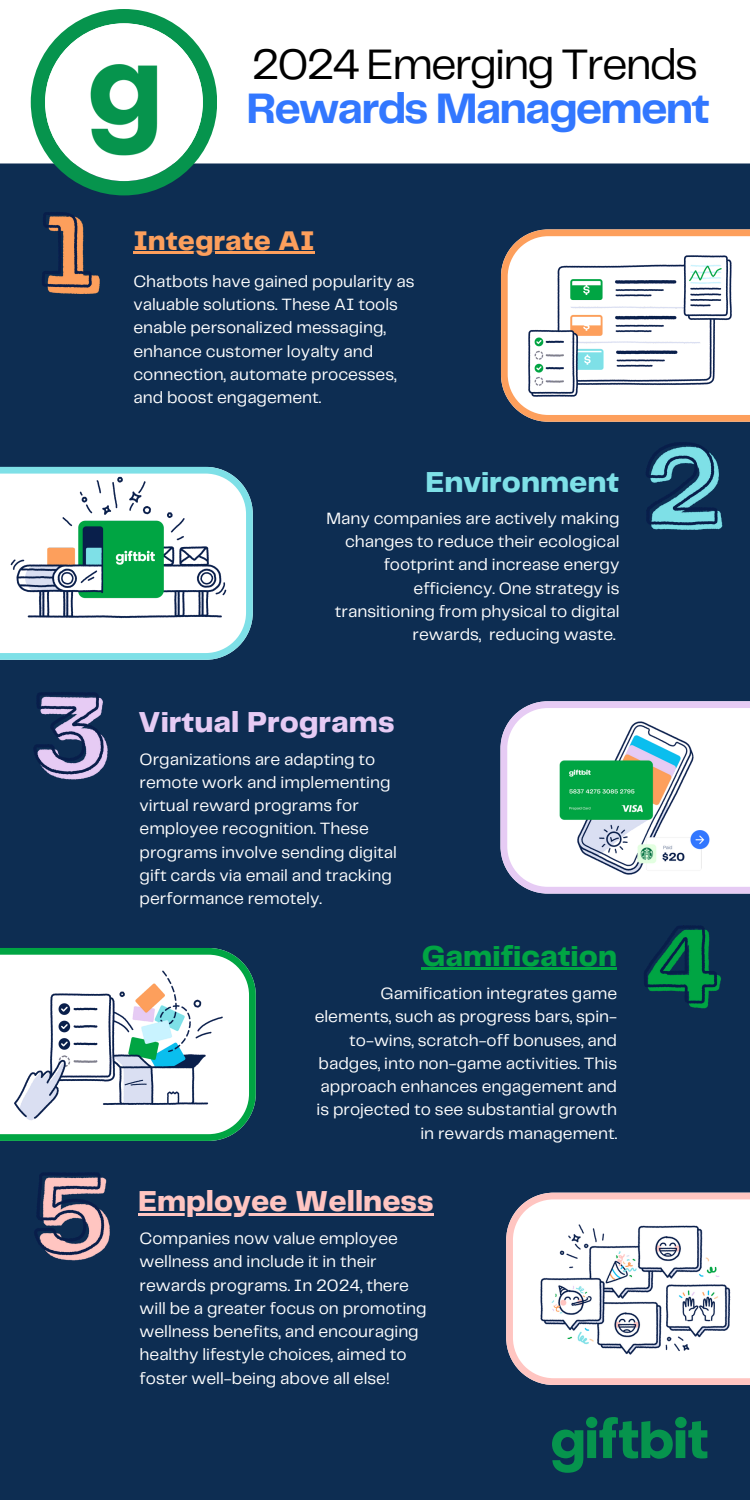
<style>
.page{position:relative;width:750px;height:1500px;background:#fff}
.page>*{position:absolute;margin:0;border:0;box-sizing:border-box;transform-origin:0 0}
.t1{font:44.2px/44.2px "Telegraf";letter-spacing:-.04em;color:#000}
.t2{font:800 30px "Telegraf";color:#ffc5c1}
.t3{font:800 30px "Telegraf";color:#e6cbf4}
.t4{font:800 30px "Telegraf";color:#00a543}
.t5{font:800 30px "Telegraf";color:#7ee0e7}
.t6{font:800 28.1px "Telegraf";color:#fd9f5c}
.t7{font:17px/23.2px "Telegraf";color:#fff}
.s1{font-weight:700;color:#3277ff}
</style>
<div class="page">
<div style="left:0;top:163px;width:750px;height:1337px;background:#0d2d52"></div>
<img style="left:14px;top:207px;width:110px;height:104px">
<svg style="left:31px;top:9px;width:186px;height:186px"></svg>
<div style="left:45px;top:23px;width:158px;height:158px;background:#fff;border-radius:50%"></div>
<img style="left:90px;top:64px;width:68px;height:91px">
<img style="left:626px;top:425px;width:116px;height:123px">
<img style="left:15px;top:672px;width:116px;height:120px">
<img style="left:627px;top:908px;width:111px;height:118px">
<img style="left:14px;top:1152px;width:116px;height:123px">
<hr style="left:133px;top:252px;width:182px;height:2px;background:#fd9f5c">
<svg style="left:501px;top:229px;width:249px;height:192px"></svg>
<svg style="left:0;top:467px;width:253px;height:193px"></svg>
<svg style="left:501px;top:701px;width:249px;height:192px"></svg>
<svg style="left:0;top:948px;width:256px;height:193px"></svg>
<img style="left:0;top:968px;width:234px;height:159px">
<svg style="left:506px;top:1193px;width:244px;height:192px"></svg>
<svg style="left:552px;top:1417px;width:155px;height:56px;background:#09584f"></svg>
<img style="left:534px;top:1219px;width:204px;height:140px">
<img style="left:521px;top:250px;width:221px;height:151px">
<img style="left:521px;top:701px;width:229px;height:188px">
<img style="left:0;top:458px;width:249px;height:176px">
<hr style="left:138px;top:1213px;width:295px;height:2px;background:#ffc5c1">
<hr style="left:422px;top:968px;width:195px;height:2px;background:#00a543">
<p class="t1" style="left:246px;top:44px;width:465px">2024 Emerging Trends<br><span class="s1">Rewards Management</span></p>
<p class="t6" style="left:133px;top:229px;width:183px">Integrate AI</p>
<p class="t7" style="left:133px;top:271px;width:283px">Chatbots have gained popularity as valuable solutions. These AI tools enable personalized messaging, enhance customer loyalty and connection, automate processes, and boost engagement.</p>
<p class="t5" style="left:425px;top:470px;width:196px">Environment</p>
<p class="t7" style="left:327px;top:507px;width:294px;text-align:right">Many companies are actively making changes to reduce their ecological footprint and increase energy efficiency. One strategy is transitioning from physical to digital rewards, reducing waste.</p>
<p class="t3" style="left:138px;top:709px;width:258px">Virtual Programs</p>
<p class="t7" style="left:140px;top:748px;width:259px">Organizations are adapting to remote work and implementing virtual reward programs for employee recognition. These programs involve sending digital gift cards via email and tracking performance remotely.</p>
<p class="t4" style="left:422px;top:943px;width:197px">Gamification</p>
<p class="t7" style="left:315px;top:983px;width:304px;text-align:right">Gamification integrates game elements, such as progress bars, spin&shy;to-wins, scratch-off bonuses, and badges, into non-game activities. This approach enhances engagement and is projected to see substantial growth in rewards management.</p>
<p class="t2" style="left:138px;top:1189px;width:297px">Employee Wellness</p>
<p class="t7" style="left:140px;top:1228px;width:289px">Companies now value employee wellness and include it in their rewards programs. In 2024, there will be a greater focus on promoting wellness benefits, and encouraging healthy lifestyle choices, aimed to foster well-being above all else!</p>
</div>
